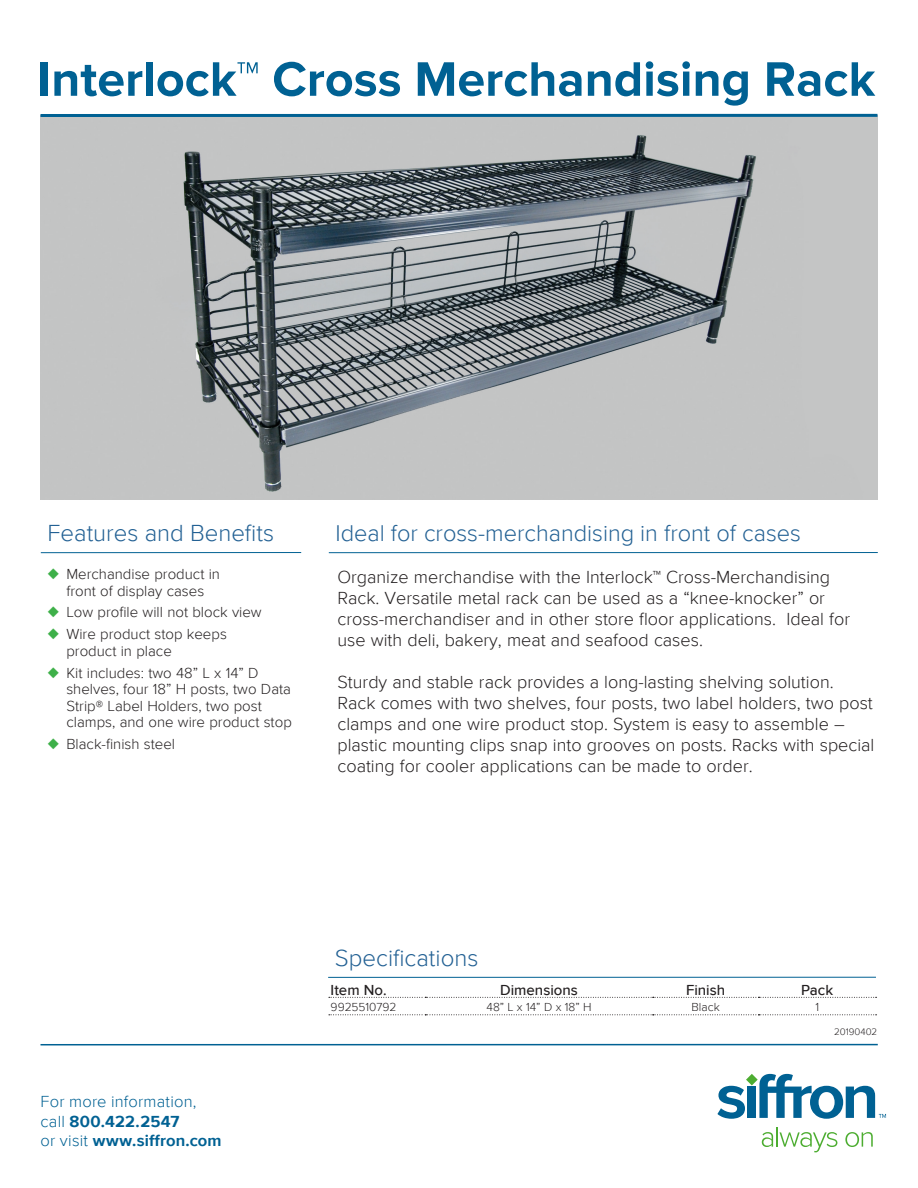
<style>
.page{position:relative;width:918px;height:1188px;background:#fff}
.page>*{position:absolute;margin:0;border:0;box-sizing:border-box;transform-origin:0 0}
.Item_Subhead{font:700 50.25px "Proxima Nova";color:#006193}
.t1{font:300 24px "Proxima Nova";color:#236194}
.t2{font:300 23.55px "Proxima Nova";color:#236194}
.t3{font:300 18px/21px "Proxima Nova";color:#231f20}
.t4{font:300 16.5px/19.8px "Proxima Nova";letter-spacing:.01em;color:#006193}
.t5{font:700 16.5px "Proxima Nova";letter-spacing:.01em;color:#006193}
.t6{font:300 15px/16.5px "Proxima Nova";color:#231f20}
.t7{font:500 15px "Proxima Nova";color:#231f20}
.t8{font:300 12px "Proxima Nova";color:#231f20}
.t9{font:300 9.75px "Proxima Nova";color:#231f20}
.s1{color:#3eb049}
.s2{font-weight:700}
.s3{font-weight:300}
</style>
<div class="page">
<img style="left:40px;top:116px;width:838px;height:384px">
<hr style="left:41px;top:114px;width:837px;height:3px;background:#006193">
<hr style="left:40px;top:1044px;width:838px;height:1px;background:#006193">
<svg style="left:762px;top:1127px;width:75px;height:25px"></svg>
<svg style="left:845px;top:1132px;width:28px;height:15px"></svg>
<svg style="left:717px;top:1074px;width:169px;height:45px"></svg>
<hr style="left:41px;top:552px;width:260px;height:1px;background:#006193">
<hr style="left:329px;top:552px;width:549px;height:1px;background:#006193">
<hr style="left:328px;top:977px;width:548px;height:1px;background:#006193">
<svg style="left:329px;top:997px;width:548px;height:1px"></svg>
<svg style="left:329px;top:1014px;width:548px;height:1px"></svg>
<p class="Item_Subhead" style="left:38px;top:50px;width:839px">Interlock™ Cross Merchandising Rack</p>
<p class="t1" style="left:48px;top:519px;width:228px">Features and Benefits</p>
<p class="t2" style="left:335px;top:520px;width:467px">Ideal for cross-merchandising in front of cases</p>
<p class="t6" style="left:48px;top:566px;width:174px;text-align:center"><span class="s1">◆</span> Merchandise product in front of display cases</p>
<p class="t6" style="left:48px;top:605px;width:216px"><span class="s1">◆</span> Low profile will not block view</p>
<p class="t6" style="left:66px;top:627px;width:162px;text-indent:-19px"><span class="s1">◆</span> Wire product stop keeps product in place</p>
<p class="t6" style="left:66px;top:665px;width:227px;text-indent:-19px"><span class="s1">◆</span> Kit includes: two 48” L x 14” D shelves, four 18” H posts, two Data<br>Strip® Label Holders, two post clamps, and one wire product stop</p>
<p class="t6" style="left:48px;top:736px;width:129px"><span class="s1">◆</span> Black-finish steel</p>
<p class="t3" style="left:338px;top:567px;width:514px">Organize merchandise with the Interlock™ Cross-Merchandising Rack. Versatile metal rack can be used as a “knee-knocker” or cross-merchandiser and in other store floor applications. Ideal for use with deli, bakery, meat and seafood cases.</p>
<p class="t3" style="left:338px;top:672px;width:537px">Sturdy and stable rack provides a long-lasting shelving solution.<br>Rack comes with two shelves, four posts, two label holders, two post</p>
<p class="t3" style="left:338px;top:714px;width:539px">clamps and one wire product stop. System is easy to assemble – plastic mounting clips snap into grooves on posts. Racks with special coating for cooler applications can be made to order.</p>
<p class="t4" style="left:41px;top:1092px;width:158px">For more information, call <span class="s2">800.422.2547</span></p>
<p class="t5" style="left:41px;top:1131px;width:183px"><span class="s3">or visit</span> www.siffron.com</p>
<p class="t1" style="left:335px;top:944px;width:145px">Specifications</p>
<p class="t7" style="left:331px;top:981px;width:58px">Item No.</p>
<p class="t7" style="left:500px;top:981px;width:79px">Dimensions</p>
<p class="t7" style="left:686px;top:981px;width:41px">Finish</p>
<p class="t7" style="left:801px;top:981px;width:33px">Pack</p>
<p class="t8" style="left:331px;top:1000px;width:67px">9925510792</p>
<p class="t8" style="left:487px;top:1000px;width:107px">48” L x 14” D x 18” H</p>
<p class="t8" style="left:692px;top:1000px;width:30px">Black</p>
<p class="t8" style="left:815px;top:1000px;width:5px">1</p>
<p class="t9" style="left:834px;top:1026px;width:45px">20190402</p>
</div>
